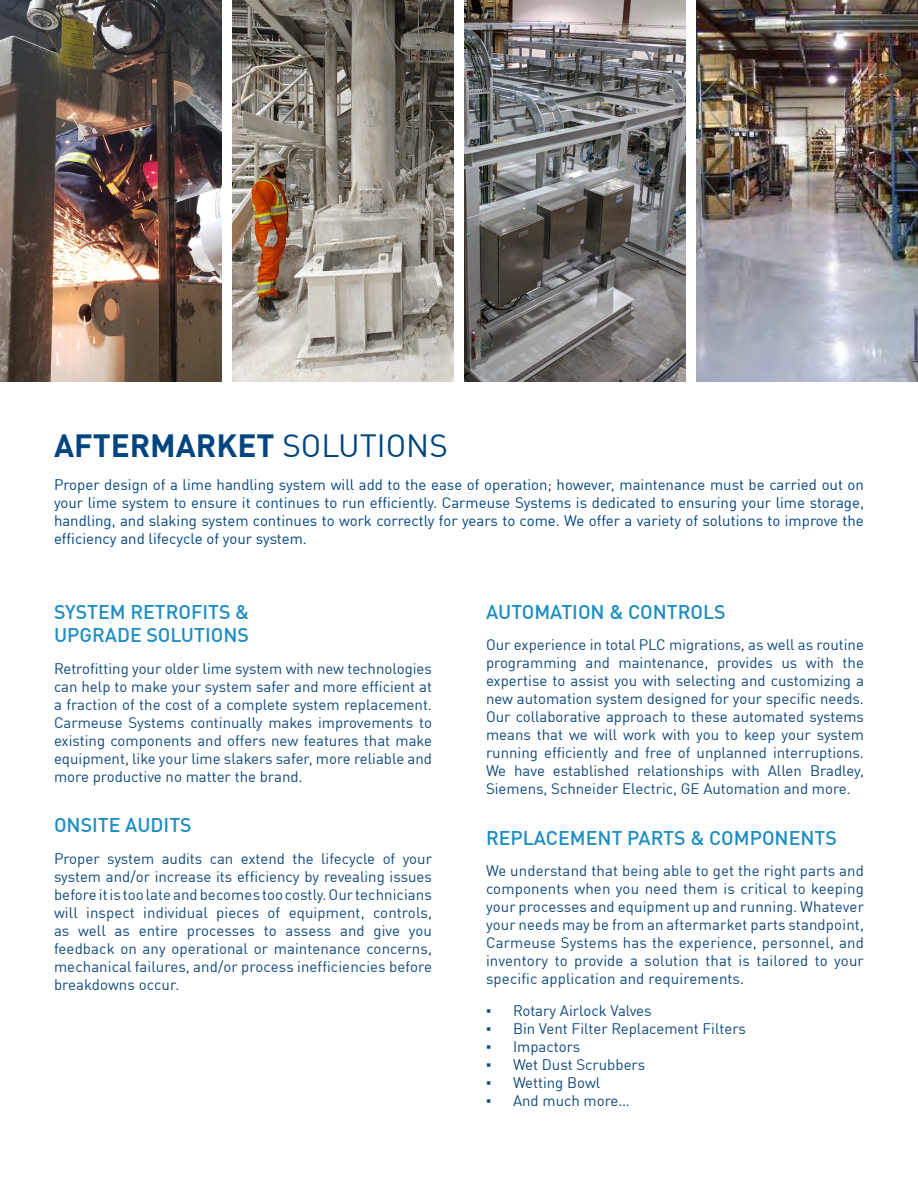
<style>
.page{position:relative;width:918px;height:1188px;background:#fff}
.page>*{position:absolute;margin:0;border:0;box-sizing:border-box;transform-origin:0 0}
.t1{font:700 31.5px "DIN Offc";color:#004580}
.t2{font:500 19.5px/23.4px "DIN Offc";color:#1c8dc1}
.t3{font:15px/18px "DIN Offc";color:#10497c;text-align:justify}
.t4{font:15px/18px "DIN Offc";color:#004580;text-align:justify}
.s1{font-weight:400}
.s2{font-family:"Arial"}
</style>
<div class="page">
<img style="left:0;top:0;width:222px;height:381px">
<img style="left:232px;top:0;width:222px;height:381px">
<img style="left:464px;top:0;width:222px;height:381px">
<img style="left:696px;top:0;width:222px;height:381px">
<h1 class="t1" style="left:54px;top:425px;width:395px">AFTERMARKET <span class="s1">SOLUTIONS</span></h1>
<p class="t4" style="left:54px;top:475px;width:812px">Proper design of a lime handling system will add to the ease of operation; however, maintenance must be carried out on your lime system to ensure it continues to run efficiently. Carmeuse Systems is dedicated to ensuring your lime storage, handling, and slaking system continues to work correctly for years to come. We offer a variety of solutions to improve the efficiency and lifecycle of your system.</p>
<h2 class="t2" style="left:54px;top:599px;width:197px">SYSTEM RETROFITS &amp;<br>UPGRADE SOLUTIONS</h2>
<p class="t3" style="left:54px;top:659px;width:380px">Retrofitting your older lime system with new technologies can help to make your system safer and more efficient at a fraction of the cost of a complete system replacement.<br>Carmeuse Systems continually makes improvements to existing components and offers new features that make equipment, like your lime slakers safer, more reliable and more productive no matter the brand.</p>
<h2 class="t2" style="left:54px;top:813px;width:139px">ONSITE AUDITS</h2>
<p class="t3" style="left:54px;top:849px;width:380px">Proper system audits can extend the lifecycle of your system and/or increase its efficiency by revealing issues before it is too late and becomes too costly. Our technicians will inspect individual pieces of equipment, controls, as well as entire processes to assess and give you feedback on any operational or maintenance concerns, mechanical failures, and/or process inefficiencies before breakdowns occur.</p>
<h2 class="t2" style="left:486px;top:599px;width:241px">AUTOMATION &amp; CONTROLS</h2>
<p class="t3" style="left:486px;top:636px;width:380px">Our experience in total PLC migrations, as well as routine programming and maintenance, provides us with the expertise to assist you with selecting and customizing a new automation system designed for your specific needs.<br>Our collaborative approach to these automated systems means that we will work with you to keep your system running efficiently and free of unplanned interruptions.<br>We have established relationships with Allen Bradley, Siemens, Schneider Electric, GE Automation and more.</p>
<h2 class="t2" style="left:486px;top:825px;width:352px">REPLACEMENT PARTS &amp; COMPONENTS</h2>
<p class="t3" style="left:486px;top:861px;width:380px">We understand that being able to get the right parts and components when you need them is critical to keeping your processes and equipment up and running. Whatever your needs may be from an aftermarket parts standpoint, Carmeuse Systems has the experience, personnel, and inventory to provide a solution that is tailored to your specific application and requirements.</p>
<p class="t3" style="left:486px;top:1001px;width:167px"><span class="s2">▪</span> Rotary Airlock Valves</p>
<p class="t3" style="left:486px;top:1019px;width:261px"><span class="s2">▪</span> Bin Vent Filter Replacement Filters</p>
<p class="t3" style="left:486px;top:1037px;width:96px"><span class="s2">▪</span> Impactors</p>
<p class="t3" style="left:486px;top:1055px;width:161px"><span class="s2">▪</span> Wet Dust Scrubbers</p>
<p class="t3" style="left:486px;top:1073px;width:116px"><span class="s2">▪</span> Wetting Bowl</p>
<p class="t3" style="left:486px;top:1091px;width:145px"><span class="s2">▪</span> And much more…</p>
</div>
